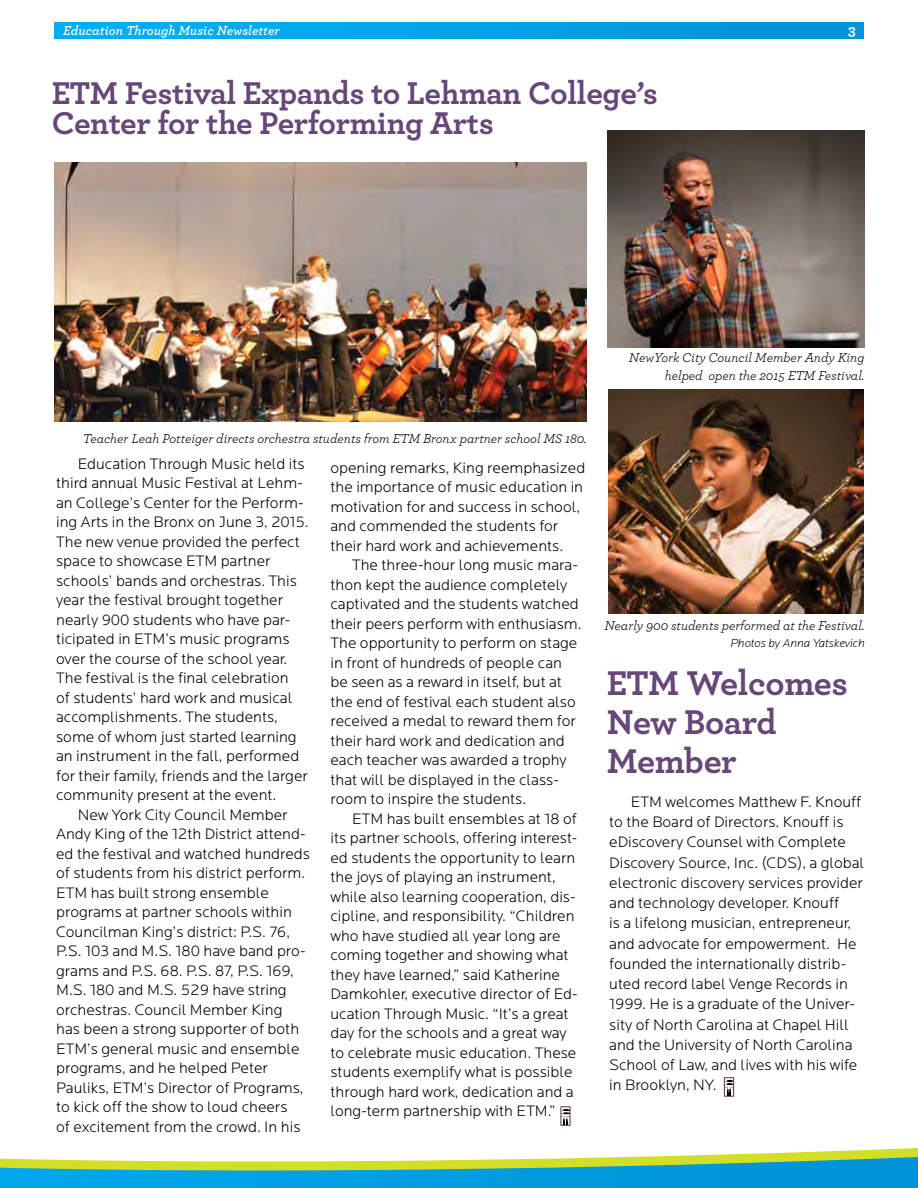
<style>
.page{position:relative;width:918px;height:1188px;background:#fff}
.page>*{position:absolute;margin:0;border:0;box-sizing:border-box;transform-origin:0 0}
.t1{font:700 36px/39px "Archer";letter-spacing:-.01em;color:#664778}
.t2{font:700 33px/30px "Archer";letter-spacing:-.015em;color:#664778}
.t3{font:300 15.75px/19.5px "Locator";color:#000}
.t4{font:700 15px "Archer";color:#fff}
.t5{font:italic 13.5px/18px "Archer";color:#000;text-align:right}
.t6{font:italic 600 13.5px "Archer";color:#fff}
.t7{font:italic 300 12px "Locator";color:#000}
</style>
<div class="page">
<svg style="left:0;top:1077px;width:918px;height:111px"></svg>
<div style="left:54px;top:23px;width:810px;height:16px;background:linear-gradient(to right,#00b2f3,#0094d9)"></div>
<img style="left:608px;top:131px;width:256px;height:216px">
<img style="left:609px;top:390px;width:254px;height:223px">
<svg style="left:560px;top:1106px;width:11px;height:20px"></svg>
<svg style="left:561px;top:1107px;width:9px;height:18px"></svg>
<svg style="left:724px;top:1077px;width:10px;height:20px"></svg>
<svg style="left:725px;top:1078px;width:8px;height:18px"></svg>
<img style="left:54px;top:162px;width:532px;height:259px">
<p class="t6" style="left:63px;top:20px;width:218px">Education Through Music Newsletter</p>
<p class="t4" style="left:848px;top:18px;width:9px">3</p>
<h2 class="t2" style="left:52px;top:76px;width:608px">ETM Festival Expands to Lehman College’s<br>Center for the Performing Arts</h2>
<p class="t5" style="left:629px;top:348px;width:237px">NewYork City Council Member Andy King helped open the 2015 ETM Festival.</p>
<p class="t5" style="left:83px;top:429px;width:505px">Teacher Leah Potteiger directs orchestra students from ETM Bronx partner school MS 180.</p>
<p class="t3" style="left:56px;top:454px;width:254px;text-indent:22px">Education Through Music held its third annual Music Festival at Lehm&shy;an College’s Center for the Perform&shy;ing Arts in the Bronx on June 3, 2015.<br>The new venue provided the perfect space to showcase ETM partner schools’ bands and orchestras. This year the festival brought together nearly 900 students who have par&shy;ticipated in ETM’s music programs over the course of the school year.<br>The festival is the final celebration<br>of students’ hard work and musical accomplishments. The students, some of whom just started learning an instrument in the fall, performed for their family, friends and the larger community present at the event.</p>
<p class="t3" style="left:56px;top:805px;width:255px;text-indent:22px">New York City Council Member Andy King of the 12th District attend&shy;ed the festival and watched hundreds of students from his district perform.<br>ETM has built strong ensemble programs at partner schools within Councilman King’s district: P.S. 76, P.S. 103 and M.S. 180 have band pro&shy;grams and P.S. 68. P.S. 87, P.S. 169, M.S. 180 and M.S. 529 have string orchestras. Council Member King has been a strong supporter of both ETM’s general music and ensemble programs, and he helped Peter Pauliks, ETM’s Director of Programs, to kick off the show to loud cheers<br>of excitement from the crowd. In his</p>
<p class="t3" style="left:330px;top:458px;width:256px">opening remarks, King reemphasized the importance of music education in motivation for and success in school, and commended the students for their hard work and achievements.</p>
<p class="t3" style="left:330px;top:556px;width:253px;text-indent:22px">The three-hour long music mara&shy;thon kept the audience completely captivated and the students watched their peers perform with enthusiasm.<br>The opportunity to perform on stage in front of hundreds of people can be seen as a reward in itself, but at the end of festival each student also received a medal to reward them for their hard work and dedication and each teacher was awarded a trophy that will be displayed in the class&shy;room to inspire the students.</p>
<p class="t3" style="left:330px;top:809px;width:249px;text-indent:22px">ETM has built ensembles at 18 of its partner schools, offering interest&shy;ed students the opportunity to learn the joys of playing an instrument, while also learning cooperation, dis&shy;cipline, and responsibility. “Children who have studied all year long are coming together and showing what they have learned,” said Katherine Damkohler, executive director of Ed&shy;ucation Through Music. “It’s a great day for the schools and a great way to celebrate music education. These students exemplify what is possible through hard work, dedication and a long-term partnership with ETM.”</p>
<p class="t5" style="left:604px;top:615px;width:262px">Nearly 900 students performed at the Festival.</p>
<p class="t7" style="left:730px;top:637px;width:136px">Photos by Anna Yatskevich</p>
<h1 class="t1" style="left:607px;top:661px;width:243px">ETM Welcomes<br>New Board<br>Member</h1>
<p class="t3" style="left:609px;top:792px;width:256px;line-height:20.2px;text-indent:22px">ETM welcomes Matthew F. Knouff to the Board of Directors. Knouff is eDiscovery Counsel with Complete Discovery Source, Inc. (CDS), a global electronic discovery services provider and technology developer. Knouff<br>is a lifelong musician, entrepreneur, and advocate for empowerment. He founded the internationally distrib&shy;uted record label Venge Records in 1999. He is a graduate of the Univer&shy;sity of North Carolina at Chapel Hill and the University of North Carolina School of Law, and lives with his wife in Brooklyn, NY.</p>
</div>
